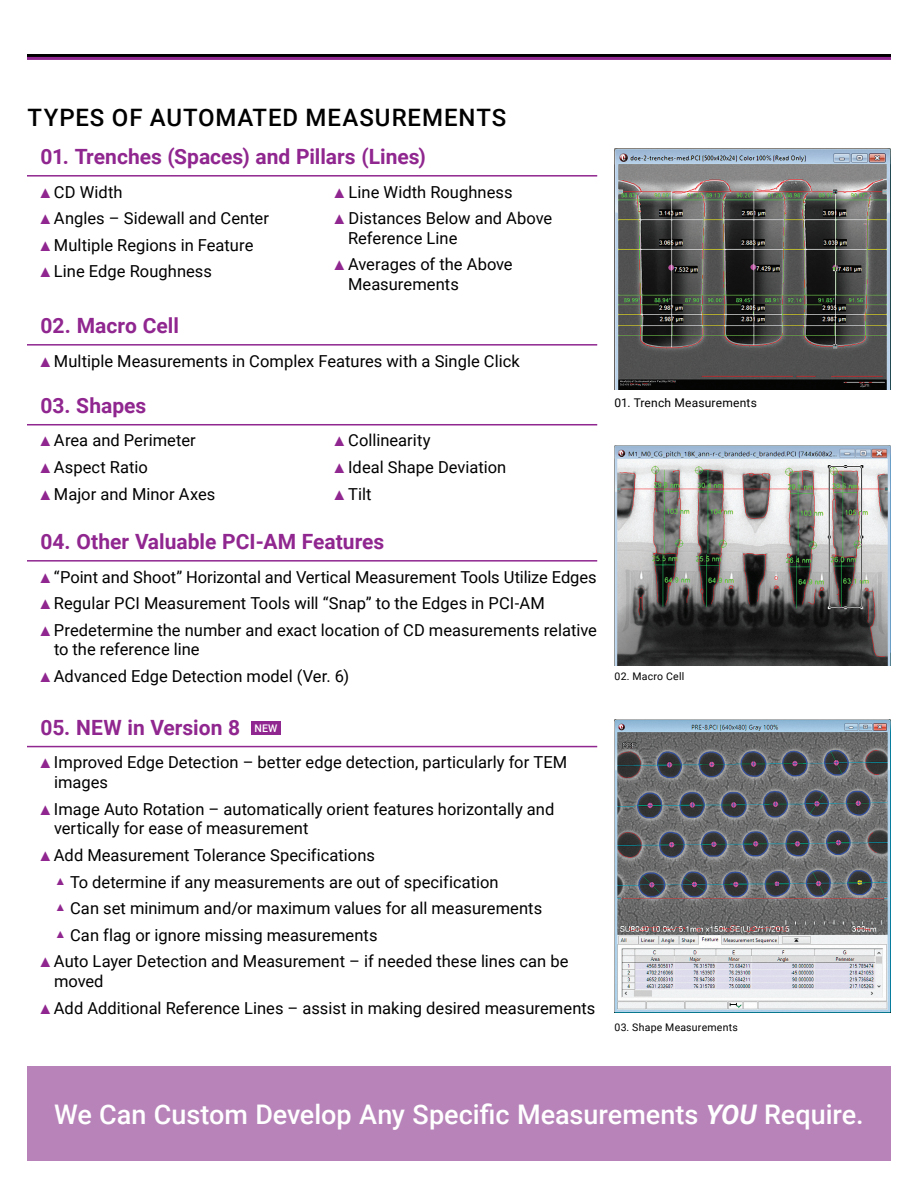
<style>
.page{position:relative;width:918px;height:1188px;background:#fff}
.page>*{position:absolute;margin:0;border:0;box-sizing:border-box;transform-origin:0 0}
.t1{font:500 27px "Roboto";color:#fff}
.t2{font:500 24px "Roboto";letter-spacing:.04em;color:#000001}
.t3{font:700 21px "Roboto";color:#90268f}
.Bullets{font:16.5px/19.8px "Roboto";color:#000001}
.t4{font:12px "Roboto";letter-spacing:.015em;color:#000001}
.t5{font:10.5px "Roboto";letter-spacing:.02em;color:#000001}
.t6{font:500 10.5px "Roboto";color:#fff}
.s1{font-family:"Andale Mono";color:#90268f}
.s2{font-weight:700;font-style:italic}
</style>
<div class="page">
<img style="left:615px;top:148px;width:276px;height:242px">
<img style="left:614px;top:446px;width:277px;height:219px">
<img style="left:615px;top:719px;width:276px;height:294px">
<hr style="left:27px;top:344px;width:570px;height:2px;background:#90268f">
<hr style="left:27px;top:424px;width:570px;height:1px;background:#90268f">
<hr style="left:27px;top:560px;width:570px;height:2px;background:#90268f">
<hr style="left:27px;top:746px;width:570px;height:1px;background:#90268f">
<div style="left:251px;top:722px;width:30px;height:13px;background:#90268f"></div>
<hr style="left:27px;top:175px;width:570px;height:2px;background:#90268f">
<hr style="left:27px;top:54px;width:864px;height:3px;background:#000001">
<hr style="left:27px;top:57px;width:864px;height:3px;background:#90268f">
<div style="left:27px;top:1066px;width:864px;height:95px;background:#b783b9"></div>
<p class="t2" style="left:27px;top:101px;width:480px">TYPES OF AUTOMATED MEASUREMENTS</p>
<p class="t3" style="left:40px;top:142px;width:387px">01. Trenches (Spaces) and Pillars (Lines)</p>
<p class="Bullets" style="left:40px;top:181px;width:83px"><span class="s1">▲</span> CD Width</p>
<p class="Bullets" style="left:40px;top:208px;width:230px"><span class="s1">▲</span> Angles – Sidewall and Center</p>
<p class="Bullets" style="left:40px;top:234px;width:214px"><span class="s1">▲</span> Multiple Regions in Feature</p>
<p class="Bullets" style="left:40px;top:261px;width:173px"><span class="s1">▲</span> Line Edge Roughness</p>
<p class="Bullets" style="left:335px;top:181px;width:179px"><span class="s1">▲</span> Line Width Roughness</p>
<p class="Bullets" style="left:348px;top:208px;width:206px;text-indent:-14px"><span class="s1">▲</span> Distances Below and Above<br>Reference Line</p>
<p class="Bullets" style="left:348px;top:254px;width:166px;text-indent:-14px"><span class="s1">▲</span> Averages of the Above<br>Measurements</p>
<p class="t3" style="left:40px;top:311px;width:140px">02. Macro Cell</p>
<p class="Bullets" style="left:40px;top:350px;width:481px"><span class="s1">▲</span> Multiple Measurements in Complex Features with a Single Click</p>
<p class="t3" style="left:40px;top:391px;width:107px">03. Shapes</p>
<p class="Bullets" style="left:40px;top:430px;width:157px"><span class="s1">▲</span> Area and Perimeter</p>
<p class="Bullets" style="left:40px;top:457px;width:109px"><span class="s1">▲</span> Aspect Ratio</p>
<p class="Bullets" style="left:40px;top:483px;width:176px"><span class="s1">▲</span> Major and Minor Axes</p>
<p class="Bullets" style="left:335px;top:430px;width:98px"><span class="s1">▲</span> Collinearity</p>
<p class="Bullets" style="left:335px;top:457px;width:173px"><span class="s1">▲</span> Ideal Shape Deviation</p>
<p class="Bullets" style="left:335px;top:483px;width:38px"><span class="s1">▲</span> Tilt</p>
<p class="t3" style="left:40px;top:527px;width:345px">04. Other Valuable PCI-AM Features</p>
<p class="Bullets" style="left:40px;top:566px;width:558px"><span class="s1">▲</span> “Point and Shoot” Horizontal and Vertical Measurement Tools Utilize Edges</p>
<p class="Bullets" style="left:40px;top:593px;width:506px"><span class="s1">▲</span> Regular PCI Measurement Tools will “Snap” to the Edges in PCI-AM</p>
<p class="Bullets" style="left:54px;top:619px;width:544px;text-indent:-14px"><span class="s1">▲</span> Predetermine the number and exact location of CD measurements relative to the reference line</p>
<p class="Bullets" style="left:40px;top:666px;width:310px"><span class="s1">▲</span> Advanced Edge Detection model (Ver. 6)</p>
<p class="t3" style="left:40px;top:713px;width:201px">05. NEW in Version 8</p>
<p class="Bullets" style="left:54px;top:752px;width:515px;text-indent:-14px"><span class="s1">▲</span> Improved Edge Detection – better edge detection, particularly for TEM images</p>
<p class="Bullets" style="left:54px;top:798px;width:502px;text-indent:-14px"><span class="s1">▲</span> Image Auto Rotation – automatically orient features horizontally and vertically for ease of measurement</p>
<p class="Bullets" style="left:40px;top:845px;width:336px"><span class="s1">▲</span> Add Measurement Tolerance Specifications</p>
<p class="Bullets" style="left:57px;top:871px;width:444px"><sup>▲</sup> To determine if any measurements are out of specification</p>
<p class="Bullets" style="left:57px;top:898px;width:487px"><sup>▲</sup> Can set minimum and/or maximum values for all measurements</p>
<p class="Bullets" style="left:57px;top:924px;width:322px"><sup>▲</sup> Can flag or ignore missing measurements</p>
<p class="Bullets" style="left:54px;top:951px;width:516px;text-indent:-14px"><span class="s1">▲</span> Auto Layer Detection and Measurement – if needed these lines can be moved</p>
<p class="Bullets" style="left:40px;top:997px;width:556px"><span class="s1">▲</span> Add Additional Reference Lines – assist in making desired measurements</p>
<p class="t6" style="left:255px;top:721px;width:24px">NEW</p>
<p class="t4" style="left:615px;top:395px;width:144px">01. Trench Measurements</p>
<p class="t5" style="left:615px;top:669px;width:71px">02. Macro Cell</p>
<p class="t5" style="left:615px;top:1020px;width:125px">03. Shape Measurements</p>
<p class="t1" style="left:54px;top:1095px;width:811px">We Can Custom Develop Any Specific Measurements <span class="s2">YOU</span> Require.</p>
</div>
